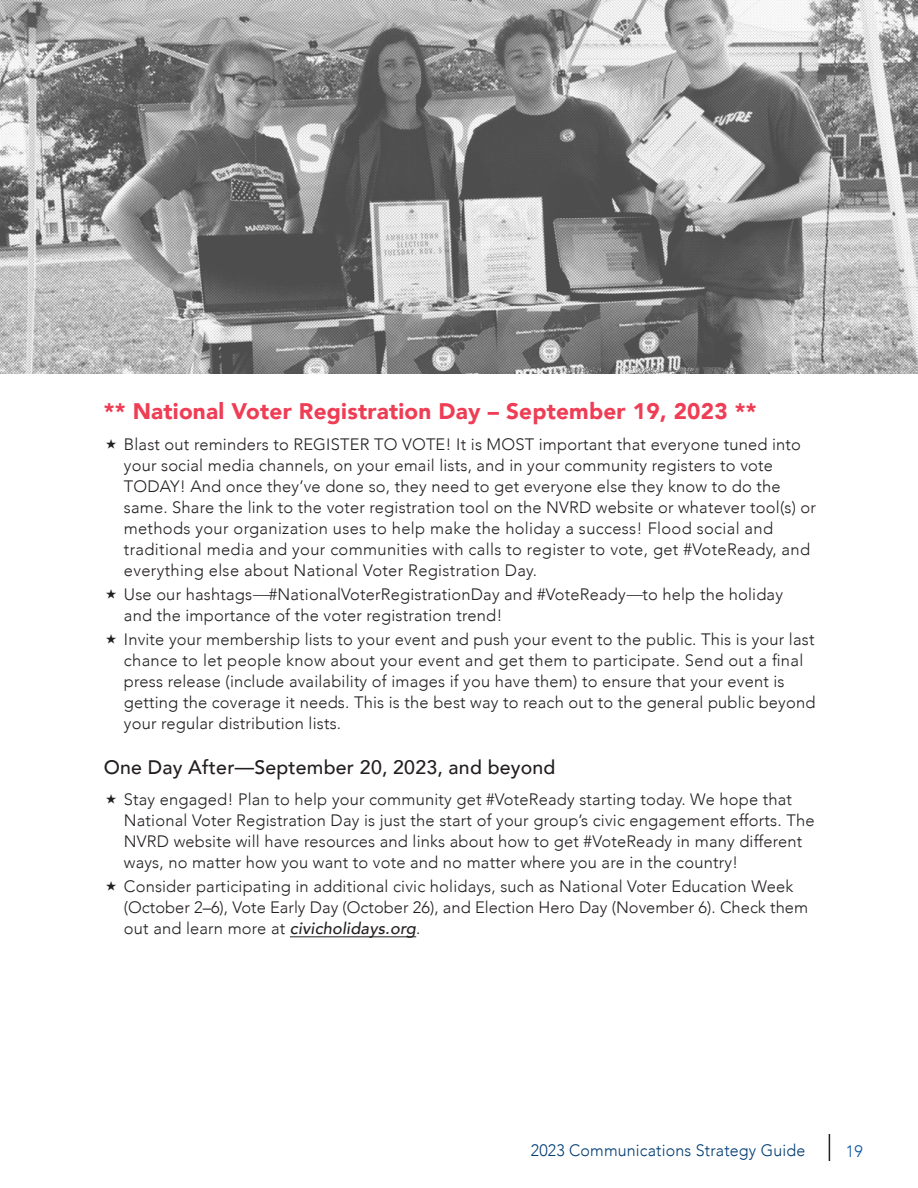
<style>
.page{position:relative;width:918px;height:1188px;background:#fff}
.page>*{position:absolute;margin:0;border:0;box-sizing:border-box;transform-origin:0 0}
.t1{font:900 22.5px "Avenir";letter-spacing:.01em;color:#ee3d54}
.t2{font:500 19.5px "Avenir";letter-spacing:.01em;color:#231f20}
.t3{font:300 16.5px/21px "Avenir";letter-spacing:.01em;color:#231f20}
.t4{font:300 16.5px "Avenir";letter-spacing:.01em;color:#003c72}
.t5{font:300 16.5px "Avenir";color:#01549e}
.s1{font-family:"Sharp Sans No 1";font-weight:800}
.s2{font-family:"Shree Dev 0714";font-weight:400;font-style:italic}
.s3{font-family:"Shree Dev 0714";font-weight:700}
.s4{font-weight:500;font-style:italic}
</style>
<div class="page">
<svg style="left:829px;top:1134px;width:1px;height:27px"></svg>
<img style="left:0;top:0;width:918px;height:374px">
<hr style="left:290px;top:936px;width:126px;height:1px;background:#231f20">
<p class="t1" style="left:104px;top:392px;width:655px">** National Voter Registration Day – September 19, 2023 **</p>
<p class="t3" style="left:124px;top:433px;width:694px;text-indent:-20px"><span class="s1">★</span> Blast out reminders to REGISTER TO VOTE! It is MOST important that everyone tuned into your social media channels, on your email lists, and in your community registers to vote TODAY! And once they’ve done so, they need to get everyone else they know to do the same. Share the link to the voter registration tool on the NVRD website or whatever tool(s) or methods your organization uses to help make the holiday a success! Flood social and traditional media and your communities with calls to register to vote, get #VoteReady, and everything else about National Voter Registration Day.</p>
<p class="t3" style="left:124px;top:584px;width:661px;text-indent:-20px"><span class="s1">★</span> Use our hashtags<span class="s2">—</span>#NationalVoterRegistrationDay and #VoteReady<span class="s2">—</span>to help the holiday and the importance of the voter registration trend!</p>
<p class="t3" style="left:124px;top:629px;width:693px;text-indent:-20px"><span class="s1">★</span> Invite your membership lists to your event and push your event to the public. This is your last chance to let people know about your event and get them to participate. Send out a final press release (include availability of images if you have them) to ensure that your event is getting the coverage it needs. This is the best way to reach out to the general public beyond your regular distribution lists.</p>
<p class="t2" style="left:104px;top:751px;width:453px">One Day After<span class="s3">—</span>September 20, 2023, and beyond</p>
<p class="t3" style="left:124px;top:788px;width:692px;text-indent:-20px"><span class="s1">★</span> Stay engaged! Plan to help your community get #VoteReady starting today. We hope that National Voter Registration Day is just the start of your group’s civic engagement efforts. The NVRD website will have resources and links about how to get #VoteReady in many different ways, no matter how you want to vote and no matter where you are in the country!</p>
<p class="t3" style="left:124px;top:876px;width:686px;text-indent:-20px"><span class="s1">★</span> Consider participating in additional civic holidays, such as National Voter Education Week (October 2–6), Vote Early Day (October 26), and Election Hero Day (November 6). Check them out and learn more at <span class="s4">civicholidays.org</span>.</p>
<p class="t4" style="left:531px;top:1141px;width:276px">2023 Communications Strategy Guide</p>
<p class="t5" style="left:846px;top:1141px;width:18px">19</p>
</div>
